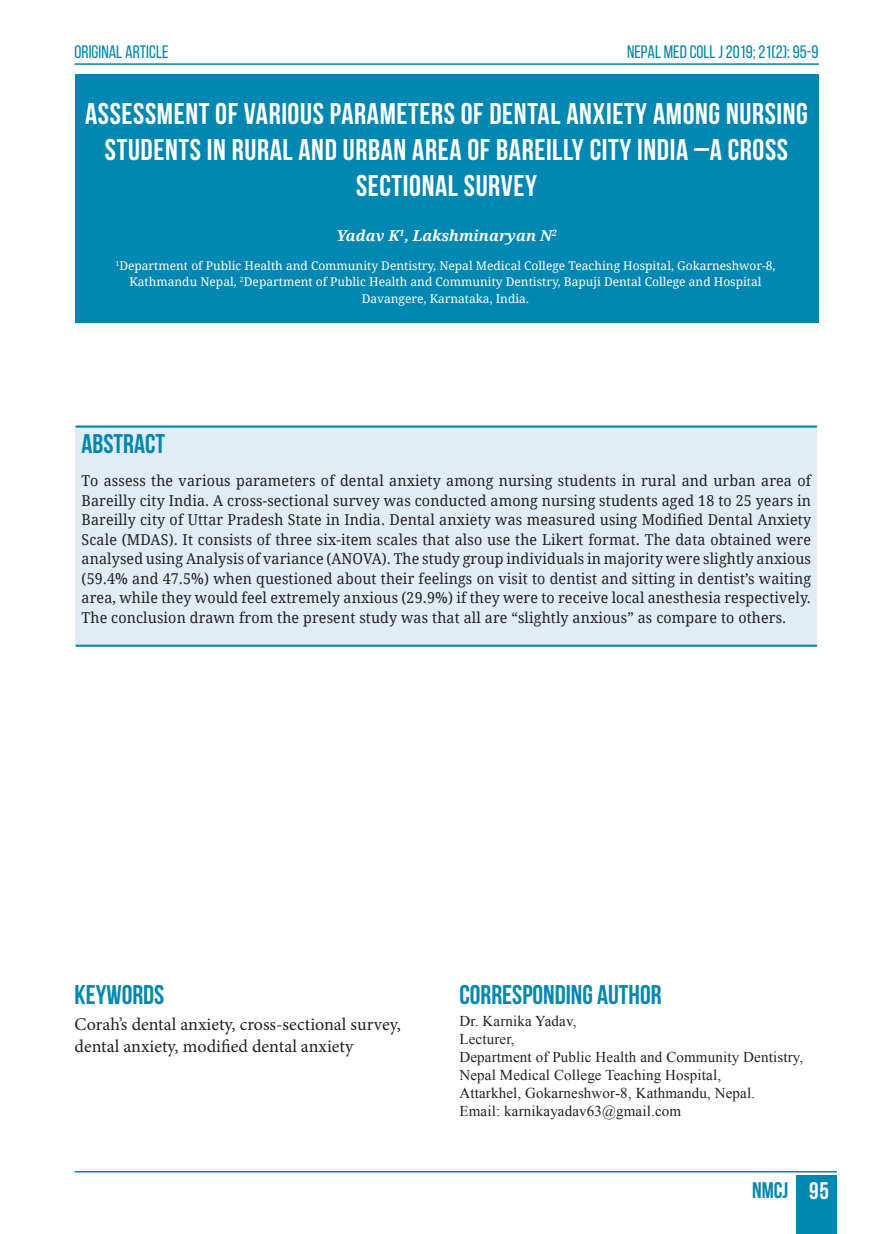
<style>
.page{position:relative;width:893px;height:1234px;background:#fff}
.page>*{position:absolute;margin:0;border:0;box-sizing:border-box;transform-origin:0 0}
.t1{font:700 30px/36px "Bebas Neue";letter-spacing:.02em;color:#fff;text-align:center}
.subhead{font:700 27px "Bebas Neue";color:#0087b2}
.t2{font:700 22.5px "Bebas Neue";color:#0087b2}
.t3{font:18px/21.6px "Minion Pro";color:#231f20}
.t4{font:18px "Bebas Neue";color:#0087b2}
.Main_text_font_10{font:15px/19.5px "Droid Serif";letter-spacing:.01em;color:#231f20;text-align:justify;scale:.95 1}
.t5{font:15px/18px "Times New Roman";letter-spacing:.01em;color:#231f20}
.t6{font:italic 700 15px "Droid Serif";color:#fff}
.t7{font:12px/16.5px "Droid Serif";color:#fff;text-align:center}
.s1{font-size:24px;color:#fff}
</style>
<div class="page">
<div style="left:796px;top:1174px;width:41px;height:59px;background:#0087b2"></div>
<hr style="left:74px;top:1170px;width:763px;height:2px;background:#0087b2">
<hr style="left:74px;top:63px;width:745px;height:2px;background:#0087b2">
<div style="left:75px;top:74px;width:744px;height:249px;background:#0087b2"></div>
<div style="left:76px;top:426px;width:741px;height:219px;background:#e1edf4"></div>
<hr style="left:76px;top:425px;width:741px;height:2px;background:#0087b2">
<hr style="left:76px;top:644px;width:741px;height:2px;background:#0087b2">
<p class="t4" style="left:75px;top:42px;width:95px">ORIGINAL ARTICLE</p>
<p class="t4" style="left:627px;top:42px;width:193px">NEPAL MED COLL J 2019; 21(2): 95-9</p>
<p class="t1" style="left:85px;top:95px;width:724px">ASSESSMENT OF VARIOUS PARAMETERS OF DENTAL ANXIETY AMONG NURSING<br>STUDENTS IN RURAL AND URBAN AREA OF BAREILLY CITY INDIA –A CROSS<br>SECTIONAL SURVEY</p>
<p class="t6" style="left:336px;top:225px;width:222px">Yadav K<sup>1</sup>, Lakshminaryan N<sup>2</sup></p>
<p class="t7" style="left:115px;top:257px;width:662px"><sup>1</sup>Department of Public Health and Community Dentistry, Nepal Medical College Teaching Hospital, Gokarneshwor-8,<br>Kathmandu Nepal, <sup>2</sup>Department of Public Health and Community Dentistry, Bapuji Dental College and Hospital<br>Davangere, Karnataka, India.</p>
<p class="subhead" style="left:82px;top:428px;width:85px">ABSTRACT</p>
<p class="Main_text_font_10" style="left:82px;top:470px;width:769px">To assess the various parameters of dental anxiety among nursing students in rural and urban area of Bareilly city India. A cross-sectional survey was conducted among nursing students aged 18 to 25 years in Bareilly city of Uttar Pradesh State in India. Dental anxiety was measured using Modified Dental Anxiety Scale (MDAS). It consists of three six-item scales that also use the Likert format. The data obtained were analysed using Analysis of variance (ANOVA). The study group individuals in majority were slightly anxious (59.4% and 47.5%) when questioned about their feelings on visit to dentist and sitting in dentist’s waiting area, while they would feel extremely anxious (29.9%) if they were to receive local anesthesia respectively.<br>The conclusion drawn from the present study was that all are “slightly anxious” as compare to others.</p>
<p class="subhead" style="left:75px;top:979px;width:91px">KEYWORDS</p>
<p class="t3" style="left:75px;top:1013px;width:328px">Corah’s dental anxiety, cross-sectional survey, dental anxiety, modified dental anxiety</p>
<p class="subhead" style="left:459px;top:979px;width:204px">CORRESPONDING AUTHOR</p>
<p class="t5" style="left:459px;top:1011px;width:118px">Dr. Karnika Yadav,</p>
<p class="t5" style="left:459px;top:1029px;width:57px">Lecturer,</p>
<p class="t5" style="left:459px;top:1047px;width:345px">Department of Public Health and Community Dentistry,<br>Nepal Medical College Teaching Hospital,</p>
<p class="t5" style="left:459px;top:1083px;width:297px">Attarkhel, Gokarneshwor-8, Kathmandu, Nepal.</p>
<p class="t5" style="left:459px;top:1101px;width:223px">Email: karnikayadav63@gmail.com</p>
<h3 class="t2" style="left:752px;top:1177px;width:78px">NMCJ <span class="s1">95</span></h3>
</div>
